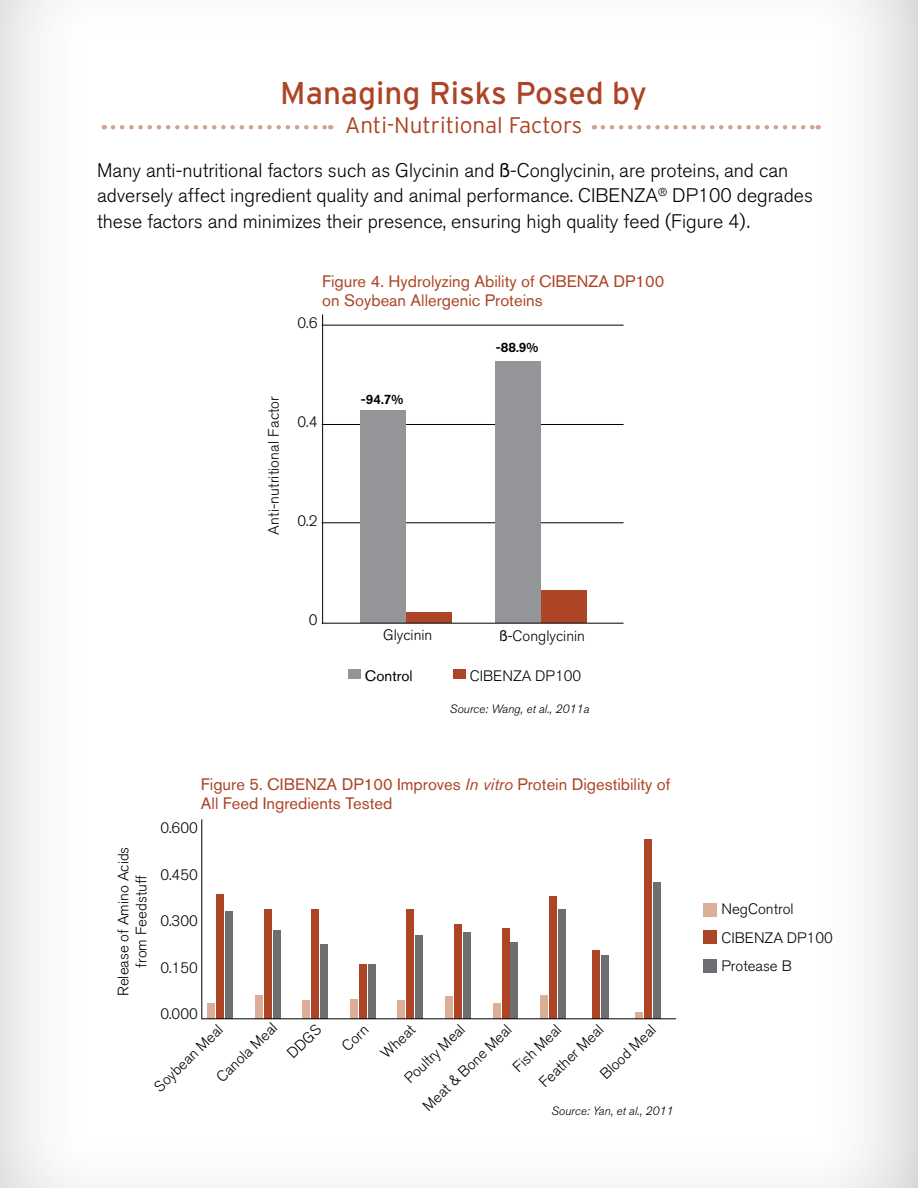
<style>
.page{position:relative;width:918px;height:1188px;background:#fff}
.page>*{position:absolute;margin:0;border:0;box-sizing:border-box;transform-origin:0 0}
.t1{font:31.5px "Interstate";color:#ac4425}
.t2{font:300 22.5px "Interstate";color:#ac4425}
.t3{font:300 19.5px/25.5px "Akzidenz Grotesk BQ";color:#000}
.t4{font:16.5px/19px "Akzidenz Grotesk BQ";color:#ac4425}
.t5{font:300 15px/28.5px "Akzidenz Grotesk BQ";color:#000}
.t6{font:15px "Akzidenz Grotesk BQ";color:#000}
.t7{font:500 13.5px "Akzidenz Grotesk BQ";color:#000}
.t8{font:italic 300 12px "Akzidenz Grotesk BQ";color:#000}
.s1{font-weight:400}
.s2{font-style:italic}
</style>
<div class="page">
<div style="left:0;top:0;width:918px;height:1188px;background:#000;opacity:.75"></div>
<svg style="left:113px;top:125px;width:218px;height:4px"></svg>
<svg style="left:603px;top:125px;width:216px;height:4px"></svg>
<hr style="left:322px;top:523px;width:302px;height:1px;background:#000">
<hr style="left:322px;top:424px;width:302px;height:1px;background:#000">
<hr style="left:322px;top:325px;width:302px;height:1px;background:#000">
<div style="left:348px;top:669px;width:13px;height:10px;background:#939598"></div>
<div style="left:453px;top:670px;width:13px;height:9px;background:#ac4425"></div>
<hr style="left:322px;top:314px;width:1px;height:310px;background:#000">
<div style="left:361px;top:411px;width:45px;height:212px;background:#939598"></div>
<div style="left:496px;top:362px;width:45px;height:261px;background:#939598"></div>
<div style="left:407px;top:613px;width:45px;height:10px;background:#ac4425"></div>
<div style="left:542px;top:591px;width:45px;height:32px;background:#ac4425"></div>
<hr style="left:322px;top:623px;width:302px;height:1px;background:#000">
<div style="left:704px;top:903px;width:13px;height:13px;background:#dbaf97"></div>
<div style="left:704px;top:930px;width:13px;height:13px;background:#ac4425"></div>
<div style="left:704px;top:959px;width:13px;height:13px;background:#6d6e71"></div>
<svg style="left:201px;top:819px;width:476px;height:200px"></svg>
<h1 class="t1" style="left:280px;top:74px;width:368px">Managing Risks Posed by</h1>
<h2 class="t2" style="left:345px;top:112px;width:239px">Anti-Nutritional Factors</h2>
<p class="t3" style="left:97px;top:158px;width:717px">Many anti-nutritional factors such as Glycinin and <span class="s1">ß</span>-Conglycinin, are proteins, and can adversely affect ingredient quality and animal performance. CIBENZA<sup>®</sup> DP100 degrades these factors and minimizes their presence, ensuring high quality feed (Figure 4).</p>
<p class="t4" style="left:322px;top:271px;width:344px">Figure 4. Hydrolyzing Ability of CIBENZA DP100 on Soybean Allergenic Proteins</p>
<p class="t5" style="left:297px;top:309px;width:21px">0.6</p>
<p class="t5" style="left:260px;top:535px;width:140px;rotate:-90deg">Anti-nutritional Factor</p>
<p class="t5" style="left:297px;top:408px;width:21px">0.4</p>
<p class="t5" style="left:297px;top:507px;width:21px">0.2</p>
<p class="t5" style="left:309px;top:606px;width:10px">0</p>
<p class="t7" style="left:361px;top:391px;width:44px">-94.7%</p>
<p class="t7" style="left:496px;top:339px;width:44px">-88.9%</p>
<p class="t5" style="left:383px;top:621px;width:51px">Glycinin</p>
<p class="t6" style="left:365px;top:667px;width:49px">Control</p>
<p class="t5" style="left:470px;top:662px;width:113px">CIBENZA DP100</p>
<p class="t5" style="left:499px;top:621px;width:87px"><span class="s1">ß</span>-Conglycinin</p>
<p class="t8" style="left:450px;top:702px;width:141px">Source: Wang, et al., 2011a</p>
<p class="t4" style="left:201px;top:775px;width:471px">Figure 5. CIBENZA DP100 Improves <span class="s2">In vitro</span> Protein Digestibility of<br>All Feed Ingredients Tested</p>
<p class="t5" style="left:160px;top:814px;width:39px">0.600</p>
<p class="t5" style="left:160px;top:860px;width:39px">0.450</p>
<p class="t5" style="left:160px;top:907px;width:39px">0.300</p>
<p class="t5" style="left:160px;top:953px;width:39px">0.150</p>
<p class="t5" style="left:160px;top:1000px;width:39px">0.000</p>
<p class="t5" style="left:147px;top:1079px;width:90px;rotate:-44deg">Soybean Meal</p>
<p class="t5" style="left:114px;top:996px;width:151px;line-height:18px;text-align:center;rotate:-90deg">Release of Amino Acids from Feedstuff</p>
<p class="t5" style="left:257px;top:1021px;width:42px;line-height:32px;text-indent:-68px;rotate:-44deg">Canola Meal<br>DDGS</p>
<p class="t5" style="left:350px;top:1021px;width:42px;line-height:32.2px;text-indent:-23px;rotate:-44deg">Corn<br>Wheat</p>
<p class="t5" style="left:391px;top:1073px;width:118px;line-height:32.8px;text-indent:6px;rotate:-44deg">Poultry Meal<br>Meat &amp; Bone Meal</p>
<p class="t5" style="left:511px;top:1053px;width:84px;line-height:29.2px;text-indent:-8px;rotate:-44deg">Fish Meal<br>Feather Meal</p>
<p class="t5" style="left:593px;top:1066px;width:72px;rotate:-44deg">Blood Meal</p>
<p class="t8" style="left:551px;top:1104px;width:124px">Source: Yan, et al., 2011</p>
<p class="t5" style="left:722px;top:895px;width:113px">NegControl<br>CIBENZA DP100<br>Protease B</p>
</div>
